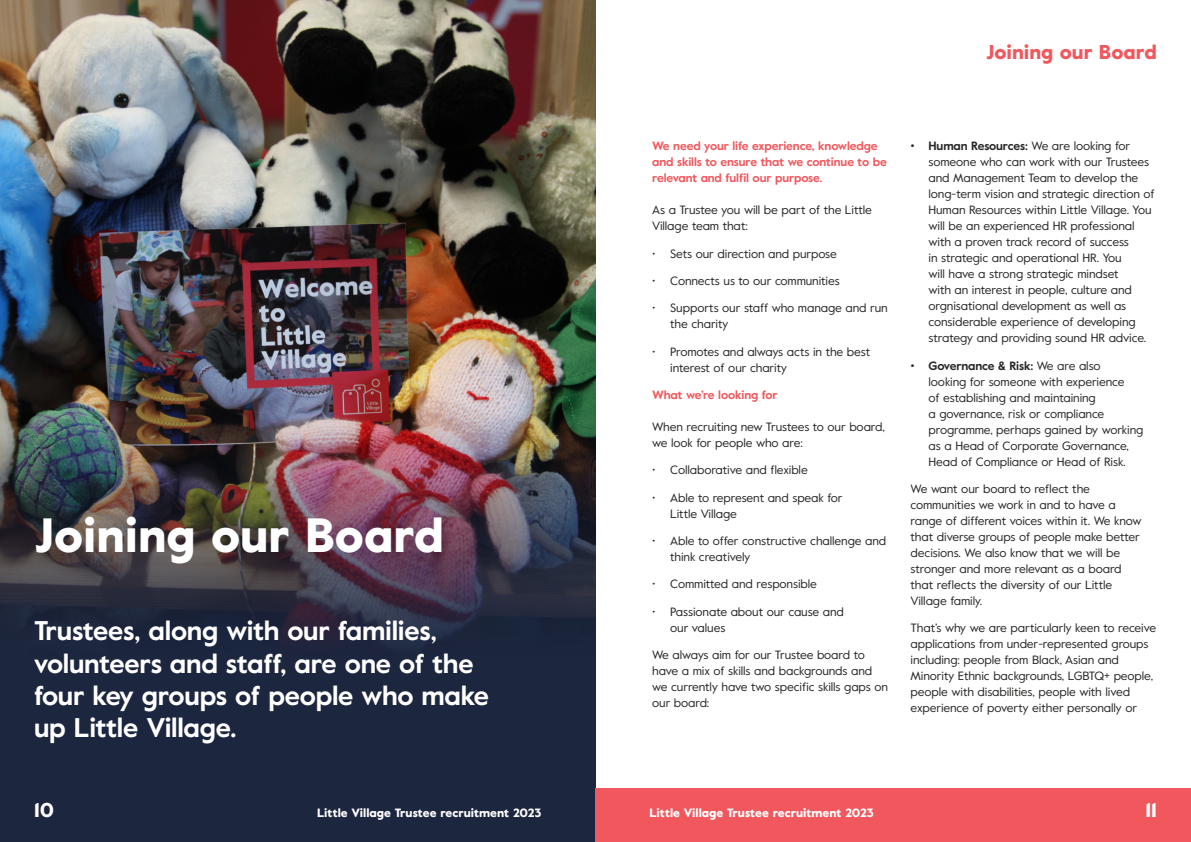
<style>
.page{position:relative;width:1191px;height:842px;background:#fff}
.page>*{position:absolute;margin:0;border:0;box-sizing:border-box;transform-origin:0 0}
.t1{font:900 48px "Value";color:#fff}
.t2{font:700 27px/32.4px "Value";letter-spacing:-.01em;color:#fff}
.t3{font:900 20px "Value";color:#f0585e}
.t4{font:900 20px "Value";color:#fff}
.t5{font:12px/16px "Value";letter-spacing:-.01em;color:#282827}
.t6{font:700 12px/16px "Value";letter-spacing:-.01em;color:#f0585e}
.t7{font:900 12px "Value";color:#fff}
.s1{font-weight:700}
</style>
<div class="page">
<img style="left:0;top:0;width:595px;height:389px">
<img style="left:0;top:389px;width:595px;height:453px">
<div style="left:595px;top:788px;width:596px;height:54px;background:#f0585e"></div>
<h1 class="t1" style="left:34px;top:502px;width:412px">Joining our Board</h1>
<h2 class="t2" style="left:34px;top:614px;width:456px">Trustees, along with our families, volunteers and staff, are one of the four key groups of people who make up Little Village.</h2>
<h3 class="t3" style="left:986px;top:39px;width:172px">Joining our Board</h3>
<p class="t6" style="left:652px;top:138px;width:236px">We need your life experience, knowledge and skills to ensure that we continue to be relevant and fulfil our purpose.</p>
<p class="t5" style="left:652px;top:202px;width:221px">As a Trustee you will be part of the Little<br>Village team that:</p>
<p class="t5" style="left:652px;top:245px;width:186px">• Sets our direction and purpose</p>
<p class="t5" style="left:652px;top:273px;width:189px">• Connects us to our communities</p>
<p class="t5" style="left:670px;top:300px;width:219px;text-indent:-18px">• Supports our staff who manage and run the charity</p>
<p class="t5" style="left:670px;top:343px;width:201px;text-indent:-18px">• Promotes and always acts in the best interest of our charity</p>
<p class="t6" style="left:652px;top:387px;width:127px">What we’re looking for</p>
<p class="t5" style="left:652px;top:419px;width:234px">When recruiting new Trustees to our board, we look for people who are:</p>
<p class="t5" style="left:652px;top:462px;width:157px">• Collaborative and flexible</p>
<p class="t5" style="left:670px;top:489px;width:174px;text-indent:-18px">• Able to represent and speak for<br>Little Village</p>
<p class="t5" style="left:670px;top:533px;width:218px;text-indent:-18px">• Able to offer constructive challenge and think creatively</p>
<p class="t5" style="left:652px;top:576px;width:166px">• Committed and responsible</p>
<p class="t5" style="left:670px;top:603px;width:175px;text-indent:-18px">• Passionate about our cause and our values</p>
<p class="t5" style="left:652px;top:647px;width:237px">We always aim for our Trustee board to have a mix of skills and backgrounds and we currently have two specific skills gaps on our board:</p>
<p class="t5" style="left:928px;top:138px;width:227px;text-indent:-18px"><span class="s1">• Human Resources:</span> We are looking for someone who can work with our Trustees and Management Team to develop the long-term vision and strategic direction of Human Resources within Little Village. You will be an experienced HR professional with a proven track record of success<br>in strategic and operational HR. You<br>will have a strong strategic mindset<br>with an interest in people, culture and orgnisational development as well as considerable experience of developing strategy and providing sound HR advice.</p>
<p class="t5" style="left:928px;top:357px;width:216px;text-indent:-18px"><span class="s1">• Governance &amp; Risk:</span> We are also<br>looking for someone with experience<br>of establishing and maintaining<br>a governance, risk or compliance programme, perhaps gained by working as a Head of Corporate Governance, Head of Compliance or Head of Risk.</p>
<p class="t5" style="left:910px;top:480px;width:232px">We want our board to reflect the communities we work in and to have a range of different voices within it. We know that diverse groups of people make better decisions. We also know that we will be stronger and more relevant as a board that reflects the diversity of our Little Village family.</p>
<p class="t5" style="left:910px;top:620px;width:247px">That’s why we are particularly keen to receive applications from under-represented groups including: people from Black, Asian and Minority Ethnic backgrounds, LGBTQ+ people, people with disabilities, people with lived experience of poverty either personally or</p>
<h3 class="t4" style="left:34px;top:796px;width:22px">10</h3>
<p class="t7" style="left:649px;top:804px;width:226px">Little Village Trustee recruitment 2023</p>
<h3 class="t4" style="left:1145px;top:796px;width:13px">11</h3>
<p class="t7" style="left:317px;top:804px;width:226px">Little Village Trustee recruitment 2023</p>
</div>
